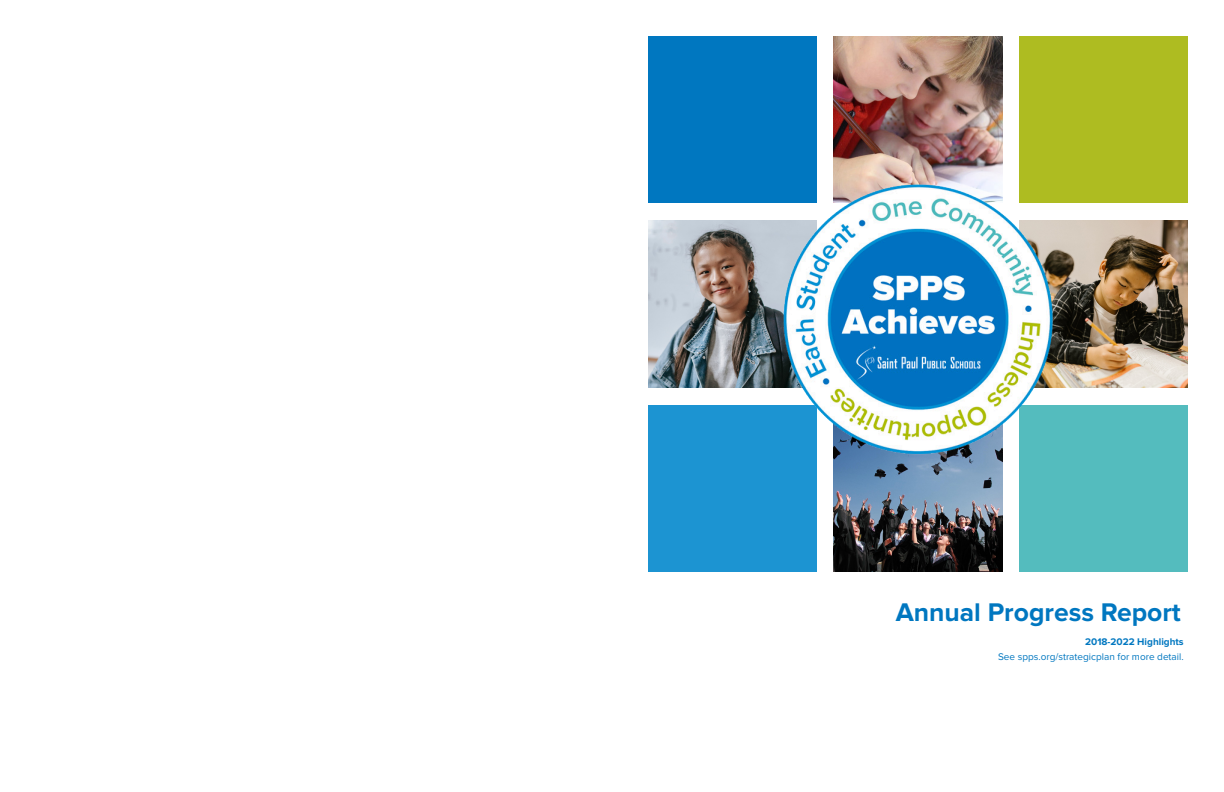
<style>
.page{position:relative;width:1224px;height:792px;background:#fff}
.page>*{position:absolute;margin:0;border:0;box-sizing:border-box;transform-origin:0 0}
.t1{font:700 26.5px "Proxima Nova";color:#0077c0}
.t2{font:10px "Proxima Nova";color:#0077c0}
.t3{font:700 10px "Proxima Nova";color:#0077c0}
</style>
<div class="page">
<div style="left:1020px;top:405px;width:168px;height:167px;background:#54bcbe"></div>
<div style="left:648px;top:36px;width:168px;height:167px;background:#0077c0"></div>
<img style="left:834px;top:36px;width:168px;height:121px">
<div style="left:1020px;top:36px;width:168px;height:167px;background:#aebc21"></div>
<div style="left:648px;top:405px;width:168px;height:167px;background:#1c94d2"></div>
<img style="left:834px;top:488px;width:168px;height:84px">
<img style="left:648px;top:157px;width:540px;height:331px">
<p class="t1" style="left:896px;top:600px;width:287px">Annual Progress Report</p>
<p class="t3" style="left:1085px;top:637px;width:100px">2018-2022 Highlights</p>
<p class="t2" style="left:998px;top:651px;width:187px">See spps.org/strategicplan for more detail.</p>
</div>
